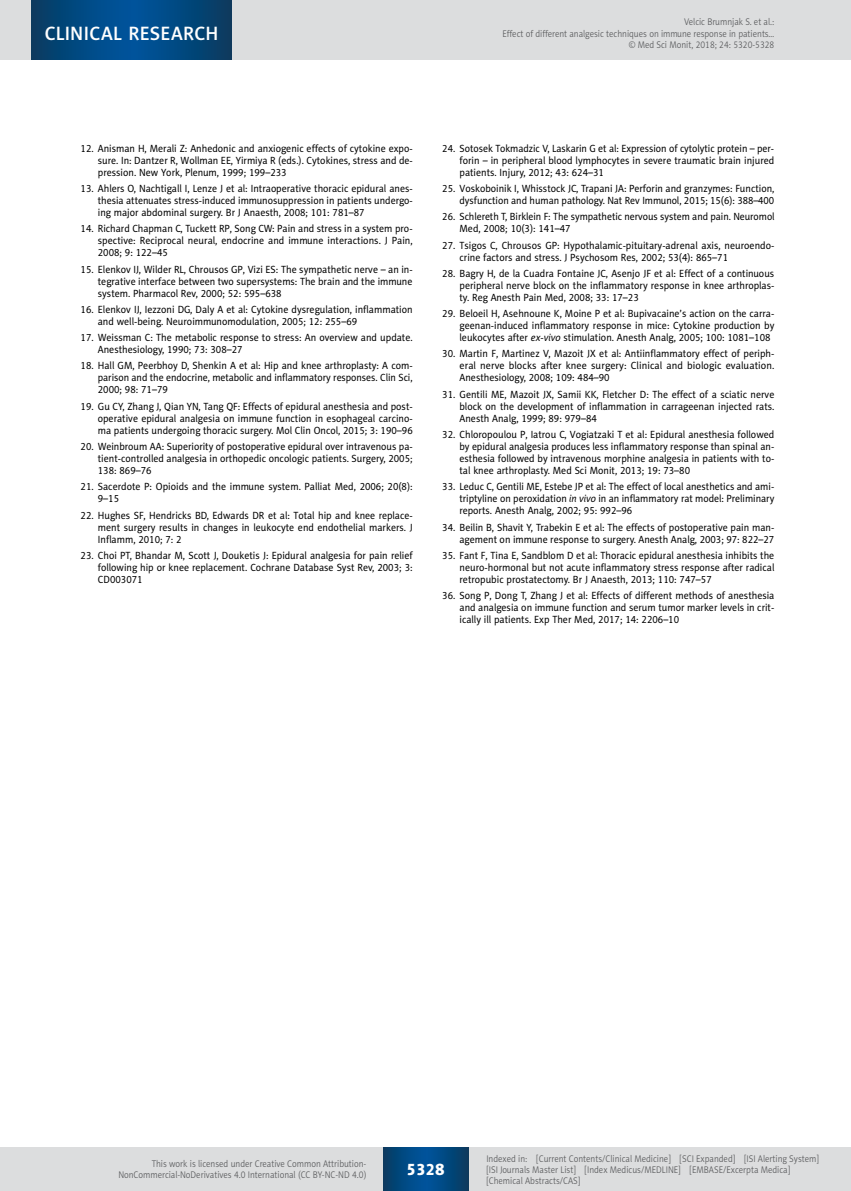
<style>
.page{position:relative;width:851px;height:1191px;background:#fff}
.page>*{position:absolute;margin:0;border:0;box-sizing:border-box;transform-origin:0 0}
.t1{font:19.5px "Naomi Sans EFN Medium";letter-spacing:.015em;color:#fff}
.t2{font:16.5px "Naomi Sans EFN Heavy";color:#fff}
.t3{font:10.5px/12px "Naomi Sans EFN";color:#000;text-align:justify;scale:.95 1}
.t4{font:10.5px/12px "Naomi Sans EFN";color:#000;text-align:justify;scale:.94 1}
.t5{font:9.75px/11.2px "Naomi Sans EFN Light";color:#58595b;text-align:right;scale:.9 1}
.s1{font-style:italic}
</style>
<div class="page">
<div style="left:0;top:1148px;width:850px;height:43px;background:#dcddde"></div>
<svg style="left:383px;top:1147px;width:85px;height:43px;background:#02487f"></svg>
<div style="left:0;top:0;width:850px;height:60px;background:#dcddde"></div>
<svg style="left:32px;top:0;width:200px;height:60px;background:#02487f"></svg>
<h1 class="t1" style="left:45px;top:22px;width:175px">CLINICAL RESEARCH</h1>
<p class="t5" style="left:502px;top:16px;width:303px">Velcic Brumnjak S. et al.:<br>Effect of different analgesic techniques on immune response in patients… © Med Sci Monit, 2018; 24: 5320-5328</p>
<p class="t3" style="left:98px;top:142px;width:333px;text-indent:-17px">12. Anisman H, Merali Z: Anhedonic and anxiogenic effects of cytokine expo&shy;sure. In: Dantzer R, Wollman EE, Yirmiya R (eds.). Cytokines, stress and de&shy;pression. New York, Plenum, 1999; 199–233</p>
<p class="t3" style="left:98px;top:183px;width:333px;text-indent:-17px">13. Ahlers O, Nachtigall I, Lenze J et al: Intraoperative thoracic epidural anes&shy;thesia attenuates stress-induced immunosuppression in patients undergo&shy;ing major abdominal surgery. Br J Anaesth, 2008; 101: 781–87</p>
<p class="t3" style="left:98px;top:223px;width:333px;text-indent:-17px">14. Richard Chapman C, Tuckett RP, Song CW: Pain and stress in a system pro&shy;spective: Reciprocal neural, endocrine and immune interactions. J Pain, 2008; 9: 122–45</p>
<p class="t3" style="left:98px;top:263px;width:333px;text-indent:-17px">15. Elenkov IJ, Wilder RL, Chrousos GP, Vizi ES: The sympathetic nerve – an in&shy;tegrative interface between two supersystems: The brain and the immune system. Pharmacol Rev, 2000; 52: 595–638</p>
<p class="t3" style="left:98px;top:303px;width:333px;text-indent:-17px">16. Elenkov IJ, Iezzoni DG, Daly A et al: Cytokine dysregulation, inflammation and well-being. Neuroimmunomodulation, 2005; 12: 255–69</p>
<p class="t3" style="left:98px;top:332px;width:333px;text-indent:-17px">17. Weissman C: The metabolic response to stress: An overview and update.<br>Anesthesiology, 1990; 73: 308–27</p>
<p class="t3" style="left:98px;top:360px;width:333px;text-indent:-17px">18. Hall GM, Peerbhoy D, Shenkin A et al: Hip and knee arthroplasty: A com&shy;parison and the endocrine, metabolic and inflammatory responses. Clin Sci, 2000; 98: 71–79</p>
<p class="t3" style="left:98px;top:400px;width:333px;text-indent:-17px">19. Gu CY, Zhang J, Qian YN, Tang QF: Effects of epidural anesthesia and post&shy;operative epidural analgesia on immune function in esophageal carcino&shy;ma patients undergoing thoracic surgery. Mol Clin Oncol, 2015; 3: 190–96</p>
<p class="t3" style="left:98px;top:440px;width:333px;text-indent:-17px">20. Weinbroum AA: Superiority of postoperative epidural over intravenous pa&shy;tient-controlled analgesia in orthopedic oncologic patients. Surgery, 2005; 138: 869–76</p>
<p class="t3" style="left:98px;top:481px;width:333px;text-indent:-17px">21. Sacerdote P: Opioids and the immune system. Palliat Med, 2006; 20(8):<br>9–15</p>
<p class="t3" style="left:98px;top:509px;width:333px;text-indent:-17px">22. Hughes SF, Hendricks BD, Edwards DR et al: Total hip and knee replace&shy;ment surgery results in changes in leukocyte end endothelial markers. J Inflamm, 2010; 7: 2</p>
<p class="t3" style="left:98px;top:549px;width:333px;text-indent:-17px">23. Choi PT, Bhandar M, Scott J, Douketis J: Epidural analgesia for pain relief following hip or knee replacement. Cochrane Database Syst Rev, 2003; 3:<br>CD003071</p>
<p class="t4" style="left:459px;top:142px;width:336px;text-indent:-17px">24. Sotosek Tokmadzic V, Laskarin G et al: Expression of cytolytic protein – per&shy;forin – in peripheral blood lymphocytes in severe traumatic brain injured patients. Injury, 2012; 43: 624–31</p>
<p class="t3" style="left:442px;top:183px;width:351px;text-align:right">25. Voskoboinik I, Whisstock JC, Trapani JA: Perforin and granzymes: Function, dysfunction and human pathology. Nat Rev Immunol, 2015; 15(6): 388–400</p>
<p class="t4" style="left:459px;top:211px;width:336px;text-indent:-17px">26. Schlereth T, Birklein F: The sympathetic nervous system and pain. Neuromol<br>Med, 2008; 10(3): 141–47</p>
<p class="t3" style="left:459px;top:239px;width:333px;text-indent:-17px">27. Tsigos C, Chrousos GP: Hypothalamic-pituitary-adrenal axis, neuroendo&shy;crine factors and stress. J Psychosom Res, 2002; 53(4): 865–71</p>
<p class="t3" style="left:459px;top:267px;width:333px;text-indent:-17px">28. Bagry H, de la Cuadra Fontaine JC, Asenjo JF et al: Effect of a continuous peripheral nerve block on the inflammatory response in knee arthroplas&shy;ty. Reg Anesth Pain Med, 2008; 33: 17–23</p>
<p class="t3" style="left:459px;top:308px;width:333px;text-indent:-17px">29. Beloeil H, Asehnoune K, Moine P et al: Bupivacaine’s action on the carra&shy;geenan-induced inflammatory response in mice: Cytokine production by leukocytes after <span class="s1">ex-vivo</span> stimulation. Anesth Analg, 2005; 100: 1081–108</p>
<p class="t3" style="left:459px;top:348px;width:333px;text-indent:-17px">30. Martin F, Martinez V, Mazoit JX et al: Antiinflammatory effect of periph&shy;eral nerve blocks after knee surgery: Clinical and biologic evaluation.<br>Anesthesiology, 2008; 109: 484–90</p>
<p class="t3" style="left:459px;top:388px;width:333px;text-indent:-17px">31. Gentili ME, Mazoit JX, Samii KK, Fletcher D: The effect of a sciatic nerve block on the development of inflammation in carrageenan injected rats.<br>Anesth Analg, 1999; 89: 979–84</p>
<p class="t3" style="left:459px;top:428px;width:333px;text-indent:-17px">32. Chloropoulou P, Iatrou C, Vogiatzaki T et al: Epidural anesthesia followed by epidural analgesia produces less inflammatory response than spinal an&shy;esthesia followed by intravenous morphine analgesia in patients with to&shy;tal knee arthroplasty. Med Sci Monit, 2013; 19: 73–80</p>
<p class="t4" style="left:459px;top:481px;width:336px;text-indent:-17px">33. Leduc C, Gentili ME, Estebe JP et al: The effect of local anesthetics and ami&shy;triptyline on peroxidation <span class="s1">in vivo</span> in an inflammatory rat model: Preliminary reports. Anesth Analg, 2002; 95: 992–96</p>
<p class="t3" style="left:442px;top:521px;width:351px;text-align:right">34. Beilin B, Shavit Y, Trabekin E et al: The effects of postoperative pain man&shy;agement on immune response to surgery. Anesth Analg, 2003; 97: 822–27</p>
<p class="t3" style="left:459px;top:549px;width:333px;text-indent:-17px">35. Fant F, Tina E, Sandblom D et al: Thoracic epidural anesthesia inhibits the neuro-hormonal but not acute inflammatory stress response after radical retropubic prostatectomy. Br J Anaesth, 2013; 110: 747–57</p>
<p class="t3" style="left:459px;top:589px;width:333px;text-indent:-17px">36. Song P, Dong T, Zhang J et al: Effects of different methods of anesthesia and analgesia on immune function and serum tumor marker levels in crit&shy;ically ill patients. Exp Ther Med, 2017; 14: 2206–10</p>
<p class="t5" style="left:118px;top:1158px;width:277px">This work is licensed under Creative Common Attribution-<br>NonCommercial-NoDerivatives 4.0 International (CC BY-NC-ND 4.0)</p>
<h2 class="t2" style="left:406px;top:1159px;width:40px">5328</h2>
<p class="t5" style="left:486px;top:1152px;width:371px;text-align:left">Indexed in: [Current Contents/Clinical Medicine] [SCI Expanded] [ISI Alerting System] [ISI Journals Master List] [Index Medicus/MEDLINE] [EMBASE/Excerpta Medica] [Chemical Abstracts/CAS]</p>
</div>
